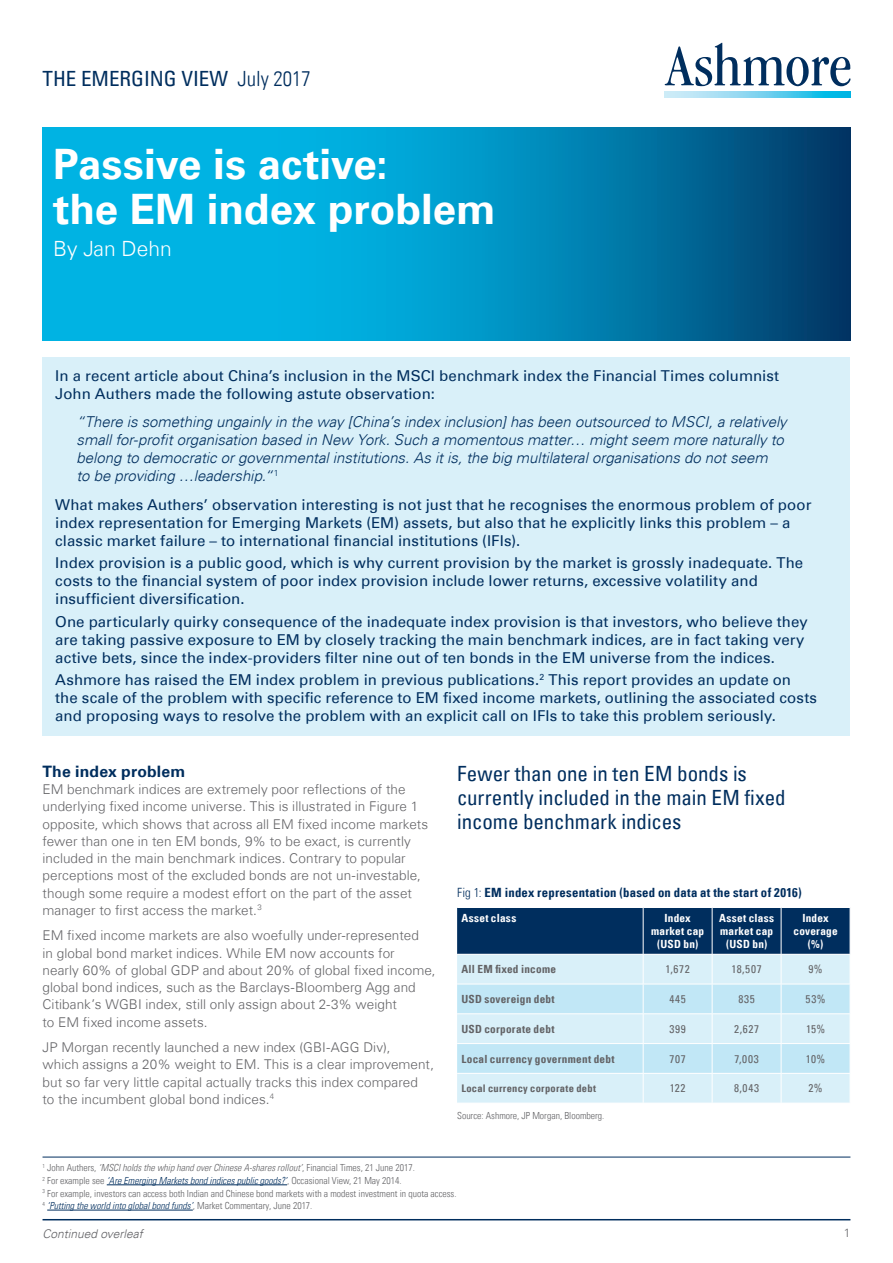
<style>
.page{position:relative;width:893px;height:1263px;background:#fff}
.page>*{position:absolute;margin:0;border:0;box-sizing:border-box;transform-origin:0 0}
.t1{font:700 42px/45px "Univers Com 65";color:#fff}
.t2{font:condensed 21px/24px "Univers Com 57";color:#002e5e}
.t3{font:300 21px "Univers Com 45";color:#fff}
.t4{font:700 15.75px "Univers Com 65";letter-spacing:.01em;color:#002e5e}
.t5{font:15px/18px "Univers Com 55 Roman";letter-spacing:.005em;color:#002e5e}
.t6{font:italic 300 15px/18px "Univers Com 45";color:#002e5e}
.t7{font:300 13.5px/17.2px "Univers Com 45";letter-spacing:.005em;color:#636366}
.t8{font:12.75px "Univers Com 67 Bold Cond";letter-spacing:.02em;color:#002e5e}
.t9{font:italic 300 12px "Univers Com 45";color:#636366}
.t10{font:300 12px "Univers Com 45";color:#636366}
.t11{font:11.25px "Univers Com 67 Bold Cond";letter-spacing:.02em;color:#636366}
.t12{font:11.25px/12.8px "Univers Com 67 Bold Cond";letter-spacing:.025em;color:#fff;text-align:center}
.t13{font:condensed 11.25px "Univers Com 57";letter-spacing:.06em;color:#636366}
.t14{font:10.5px "Univers Com 67 Bold Cond";letter-spacing:.025em;color:#636366}
.t15{font:9.75px "Univers Com 47 Light Cond Obl";color:#002e5e}
.t16{font:9.75px "Univers Com 47 Light Cond";color:#636366}
.t17{font:9.75px "Univers Com 47 Light Cond Obl";color:#636366}
.s1{font-family:"Univers Com 47 Light Cond";font-stretch:normal}
.s2{font-family:"Univers Com 47 Light Cond"}
.s3{font-family:"Univers Com 47 Light Cond";color:#636366}
</style>
<div class="page">
<svg style="left:665px;top:43px;width:185px;height:43px"></svg>
<svg style="left:665px;top:92px;width:185px;height:6px"></svg>
<div style="left:43px;top:357px;width:807px;height:379px;background:#d9f0f9"></div>
<hr style="left:43px;top:1219px;width:807px;height:1px;background:#002e5e">
<div style="left:457px;top:908px;width:393px;height:46px;background:#002e5e"></div>
<div style="left:457px;top:955px;width:393px;height:29px;background:#d9f0f9"></div>
<hr style="left:643px;top:908px;width:1px;height:46px;background:#fff">
<hr style="left:712px;top:908px;width:1px;height:46px;background:#fff">
<hr style="left:781px;top:908px;width:1px;height:46px;background:#fff">
<hr style="left:643px;top:954px;width:1px;height:30px;background:#fff">
<hr style="left:712px;top:954px;width:1px;height:30px;background:#fff">
<hr style="left:781px;top:954px;width:1px;height:30px;background:#fff">
<svg style="left:457px;top:984px;width:393px;height:119px;background:#cfecf7"></svg>
<svg style="left:43px;top:128px;width:807px;height:212px;background:#008fbe"></svg>
<hr style="left:43px;top:1157px;width:807px;height:1px;background:#002e5e">
<hr style="left:107px;top:1184px;width:180px;height:1px;background:#002e5e">
<hr style="left:47px;top:1210px;width:146px;height:1px;background:#002e5e">
<p class="t2" style="left:43px;top:66px;width:270px">THE EMERGING VIEW <span class="s1">July 2017</span></p>
<p class="t1" style="left:53px;top:142px;width:444px">Passive is active:<br>the EM index problem</p>
<p class="t3" style="left:53px;top:236px;width:120px">By Jan Dehn</p>
<p class="t5" style="left:55px;top:366px;width:725px">In a recent article about China’s inclusion in the MSCI benchmark index the Financial Times columnist<br>John Authers made the following astute observation:</p>
<p class="t6" style="left:77px;top:413px;width:712px">“There is something ungainly in the way [China’s index inclusion] has been outsourced to MSCI, a relatively small for-profit organisation based in New York. Such a momentous matter… might seem more naturally to belong to democratic or governmental institutions. As it is, the big multilateral organisations do not seem<br>to be providing …leadership.“<sup>1</sup></p>
<p class="t5" style="left:55px;top:496px;width:758px">What makes Authers’ observation interesting is not just that he recognises the enormous problem of poor index representation for Emerging Markets (EM) assets, but also that he explicitly links this problem – a classic market failure – to international financial institutions (IFIs).</p>
<p class="t5" style="left:55px;top:554px;width:749px">Index provision is a public good, which is why current provision by the market is grossly inadequate. The costs to the financial system of poor index provision include lower returns, excessive volatility and insufficient diversification.</p>
<p class="t5" style="left:55px;top:612px;width:754px">One particularly quirky consequence of the inadequate index provision is that investors, who believe they are taking passive exposure to EM by closely tracking the main benchmark indices, are in fact taking very active bets, since the index-providers filter nine out of ten bonds in the EM universe from the indices.</p>
<p class="t5" style="left:55px;top:670px;width:763px">Ashmore has raised the EM index problem in previous publications.<sup>2</sup> This report provides an update on the scale of the problem with specific reference to EM fixed income markets, outlining the associated costs and proposing ways to resolve the problem with an explicit call on IFIs to take this problem seriously.</p>
<p class="t4" style="left:43px;top:762px;width:144px">The index problem</p>
<p class="t7" style="left:43px;top:781px;width:387px">EM benchmark indices are extremely poor reflections of the underlying fixed income universe. This is illustrated in Figure 1 opposite, which shows that across all EM fixed income markets fewer than one in ten EM bonds, 9% to be exact, is currently included in the main benchmark indices. Contrary to popular perceptions most of the excluded bonds are not un-investable, though some require a modest effort on the part of the asset manager to first access the market.<sup>3</sup></p>
<p class="t7" style="left:43px;top:927px;width:395px">EM fixed income markets are also woefully under-represented<br>in global bond market indices. While EM now accounts for<br>nearly 60% of global GDP and about 20% of global fixed income, global bond indices, such as the Barclays-Bloomberg Agg and Citibank’s WGBI index, still only assign about 2-3% weight<br>to EM fixed income assets.</p>
<p class="t7" style="left:43px;top:1039px;width:393px">JP Morgan recently launched a new index (GBI-AGG Div),<br>which assigns a 20% weight to EM. This is a clear improvement, but so far very little capital actually tracks this index compared<br>to the incumbent global bond indices.<sup>4</sup></p>
<p class="t2" style="left:457px;top:761px;width:330px">Fewer than one in ten EM bonds is currently included in the main EM fixed income benchmark indices</p>
<p class="t8" style="left:457px;top:884px;width:346px"><span class="s2">Fig 1:</span> EM index representation (based on data at the start of 2016)</p>
<p class="t12" style="left:461px;top:911px;width:56px">Asset class</p>
<p class="t12" style="left:651px;top:911px;width:55px">Index market cap (USD bn)</p>
<p class="t12" style="left:719px;top:911px;width:56px">Asset class market cap (USD bn)</p>
<p class="t12" style="left:793px;top:911px;width:46px">Index coverage (%)</p>
<p class="t11" style="left:461px;top:962px;width:96px">All EM fixed income</p>
<p class="t13" style="left:665px;top:962px;width:26px">1,672</p>
<p class="t13" style="left:732px;top:962px;width:32px">18,507</p>
<p class="t13" style="left:808px;top:962px;width:16px">9%</p>
<p class="t11" style="left:461px;top:992px;width:95px">USD sovereign debt</p>
<p class="t13" style="left:669px;top:992px;width:18px">445</p>
<p class="t13" style="left:738px;top:992px;width:18px">835</p>
<p class="t13" style="left:806px;top:992px;width:22px">53%</p>
<p class="t11" style="left:461px;top:1022px;width:95px">USD corporate debt</p>
<p class="t13" style="left:669px;top:1022px;width:18px">399</p>
<p class="t13" style="left:734px;top:1022px;width:27px">2,627</p>
<p class="t13" style="left:806px;top:1022px;width:21px">15%</p>
<p class="t11" style="left:461px;top:1051px;width:155px">Local currency government debt</p>
<p class="t13" style="left:670px;top:1051px;width:18px">707</p>
<p class="t13" style="left:734px;top:1051px;width:26px">7,003</p>
<p class="t13" style="left:806px;top:1051px;width:21px">10%</p>
<p class="t14" style="left:461px;top:1082px;width:136px">Local currency corporate debt</p>
<p class="t13" style="left:670px;top:1081px;width:17px">122</p>
<p class="t13" style="left:734px;top:1081px;width:27px">8,043</p>
<p class="t13" style="left:808px;top:1081px;width:16px">2%</p>
<p class="t16" style="left:457px;top:1110px;width:149px">Source: Ashmore, JP Morgan, Bloomberg.</p>
<p class="t17" style="left:43px;top:1162px;width:374px"><sup>1</sup> <span class="s2">John Authers,</span> ‘MSCI holds the whip hand over Chinese A-shares rollout’<span class="s2">, Financial Times, 21 June 2017.</span></p>
<p class="t15" style="left:43px;top:1175px;width:361px"><sup>2</sup> <span class="s3">For example see</span> ‘Are Emerging Markets bond indices public goods?’<span class="s3">, Occasional View, 21 May 2014.</span></p>
<p class="t16" style="left:43px;top:1187px;width:415px"><sup>3</sup> For example, investors can access both Indian and Chinese bond markets with a modest investment in quota access.</p>
<p class="t15" style="left:43px;top:1200px;width:271px"><sup>4</sup> ‘Putting the world into global bond funds’<span class="s3">, Market Commentary, June 2017.</span></p>
<p class="t9" style="left:43px;top:1226px;width:102px">Continued overleaf</p>
<p class="t10" style="left:844px;top:1226px;width:8px">1</p>
</div>
